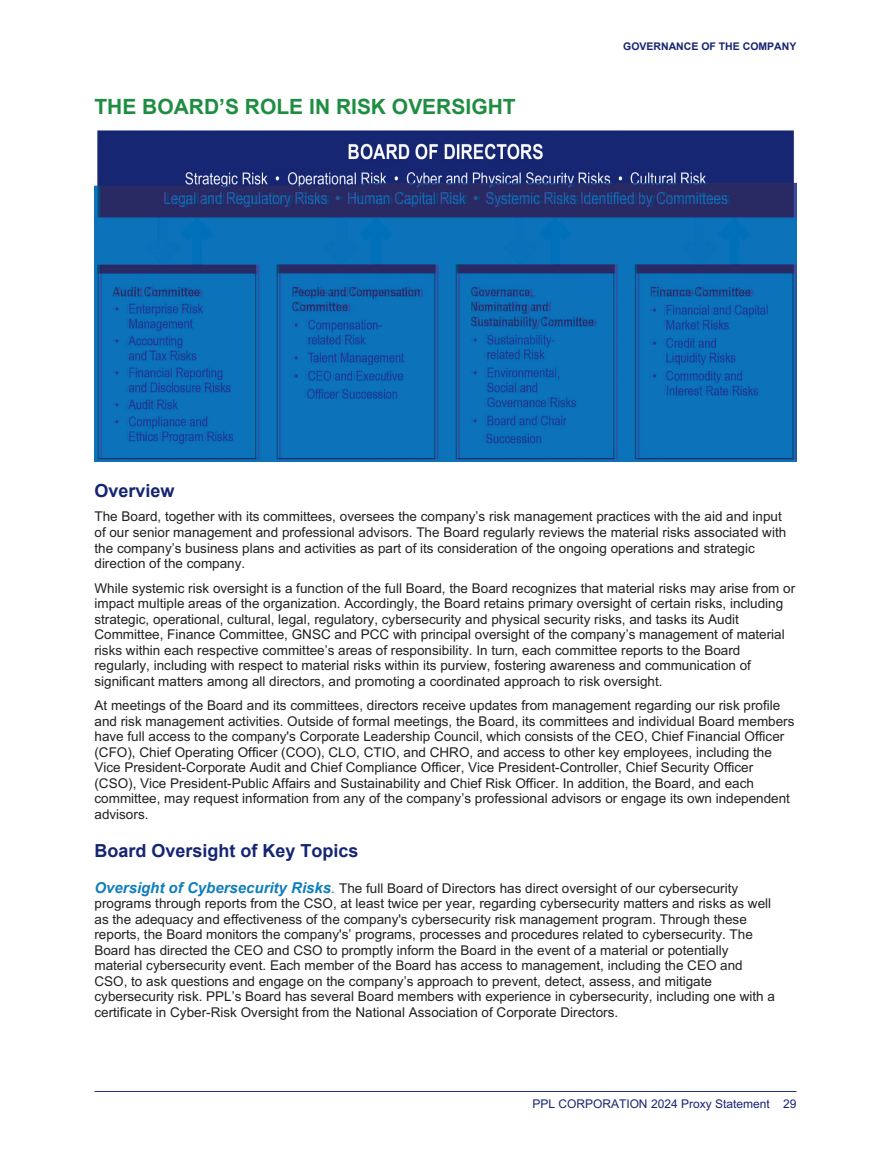
<style>
.page{position:relative;width:891px;height:1161px;background:#fff}
.page>*{position:absolute;margin:0;border:0;box-sizing:border-box;transform-origin:0 0}
.t1{font:700 21px "Arial";color:#1e8d41}
.t2{font:700 18px "Arial";color:#152572}
.t3{font:13.5px/15.5px "Arial";color:#231f20}
.t4{font:12px "Arial";color:#162572}
.t5{font:700 10.5px "Arial";color:#162572}
.s1{font-weight:700;font-style:italic;font-size:15px;color:#107ebb}
.s2{font-style:italic;font-size:15px;color:#107ebb}
</style>
<div class="page">
<hr style="left:94px;top:1091px;width:702px;height:1px;background:#21317e">
<img style="left:95px;top:130px;width:701px;height:332px">
<h1 class="t1" style="left:94px;top:99px;width:423px">THE BOARD’S ROLE IN RISK OVERSIGHT</h1>
<p class="t5" style="left:623px;top:43px;width:175px">GOVERNANCE OF THE COMPANY</p>
<h2 class="t2" style="left:95px;top:484px;width:81px">Overview</h2>
<p class="t3" style="left:95px;top:510px;width:693px">The Board, together with its committees, oversees the company’s risk management practices with the aid and input of our senior management and professional advisors. The Board regularly reviews the material risks associated with the company’s business plans and activities as part of its consideration of the ongoing operations and strategic direction of the company.</p>
<p class="t3" style="left:95px;top:581px;width:702px">While systemic risk oversight is a function of the full Board, the Board recognizes that material risks may arise from or impact multiple areas of the organization. Accordingly, the Board retains primary oversight of certain risks, including strategic, operational, cultural, legal, regulatory, cybersecurity and physical security risks, and tasks its Audit Committee, Finance Committee, GNSC and PCC with principal oversight of the company’s management of material risks within each respective committee’s areas of responsibility. In turn, each committee reports to the Board regularly, including with respect to material risks within its purview, fostering awareness and communication of significant matters among all directors, and promoting a coordinated approach to risk oversight.</p>
<p class="t3" style="left:95px;top:699px;width:702px">At meetings of the Board and its committees, directors receive updates from management regarding our risk profile and risk management activities. Outside of formal meetings, the Board, its committees and individual Board members have full access to the company's Corporate Leadership Council, which consists of the CEO, Chief Financial Officer (CFO), Chief Operating Officer (COO), CLO, CTIO, and CHRO, and access to other key employees, including the Vice President-Corporate Audit and Chief Compliance Officer, Vice President-Controller, Chief Security Officer (CSO), Vice President-Public Affairs and Sustainability and Chief Risk Officer. In addition, the Board, and each committee, may request information from any of the company’s professional advisors or engage its own independent advisors.</p>
<h2 class="t2" style="left:95px;top:844px;width:266px">Board Oversight of Key Topics</h2>
<p class="t3" style="left:95px;top:881px;width:682px"><span class="s1">Oversight of Cybersecurity Risks</span><span class="s2">.</span> The full Board of Directors has direct oversight of our cybersecurity programs through reports from the CSO, at least twice per year, regarding cybersecurity matters and risks as well as the adequacy and effectiveness of the company's cybersecurity risk management program. Through these reports, the Board monitors the company's’ programs, processes and procedures related to cybersecurity. The Board has directed the CEO and CSO to promptly inform the Board in the event of a material or potentially material cybersecurity event. Each member of the Board has access to management, including the CEO and CSO, to ask questions and engage on the company’s approach to prevent, detect, assess, and mitigate cybersecurity risk. PPL’s Board has several Board members with experience in cybersecurity, including one with a certificate in Cyber-Risk Oversight from the National Association of Corporate Directors.</p>
<p class="t4" style="left:532px;top:1099px;width:266px">PPL CORPORATION 2024 Proxy Statement 29</p>
</div>
